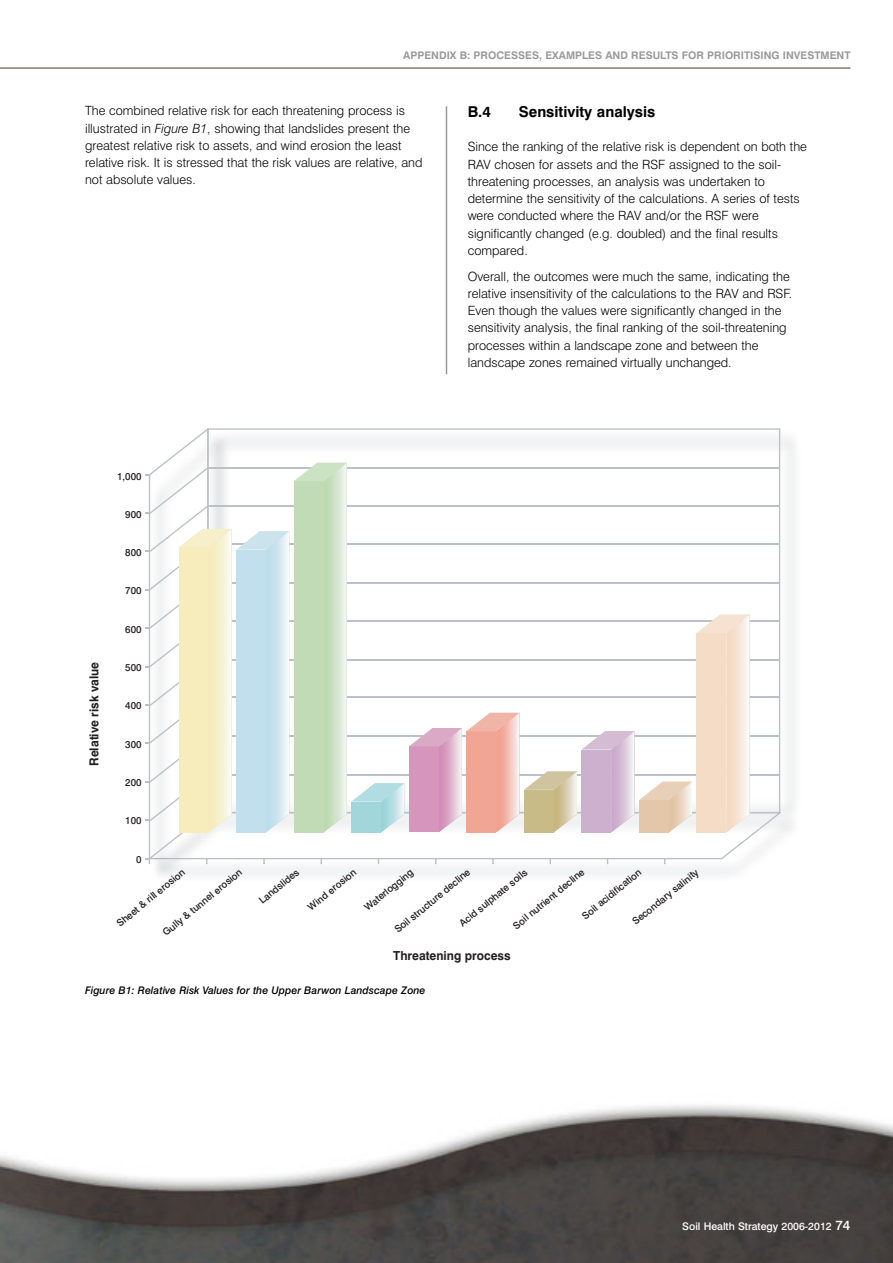
<style>
.page{position:relative;width:893px;height:1263px;background:#fff}
.page>*{position:absolute;margin:0;border:0;box-sizing:border-box;transform-origin:0 0}
.t1{font:700 15px "Swiss 721 BT";color:#000}
.t2{font:300 12.75px/17.2px "Swiss 721 BT";color:#000}
.t3{font:700 12.45px "Swiss 721 BT";color:#231f20;scale:.96 1}
.t4{font:700 10.5px "Swiss 721 BT";color:#999}
.t5{font:italic 500 10.5px "Swiss 721 BT";color:#000}
.t6{font:500 10.5px "Swiss 721 BT";color:#fff}
.t7{font:500 10.05px "Swiss 721 BT";color:#231f20;scale:.96 1}
.t8{font:500 9.75px "Swiss 721 BT";color:#231f20}
.s1{font-style:italic}
.s2{font-size:13.5px}
</style>
<div class="page">
<img style="left:0;top:1105px;width:893px;height:158px">
<hr style="left:0;top:68px;width:850px;height:1px;background:#473428">
<hr style="left:446px;top:106px;width:1px;height:268px;background:#999">
<img style="left:761px;top:809px;width:37px;height:19px">
<img style="left:761px;top:812px;width:20px;height:16px">
<hr style="left:208px;top:812px;width:572px;height:1px;background:#bcc1c8">
<hr style="left:779px;top:429px;width:1px;height:384px;background:#bcc1c8">
<hr style="left:208px;top:428px;width:572px;height:2px;background:#bcc1c8">
<hr style="left:208px;top:774px;width:572px;height:2px;background:#bcc1c8">
<hr style="left:208px;top:736px;width:572px;height:1px;background:#bcc1c8">
<hr style="left:208px;top:697px;width:572px;height:1px;background:#bcc1c8">
<hr style="left:208px;top:659px;width:572px;height:1px;background:#bcc1c8">
<hr style="left:208px;top:620px;width:572px;height:2px;background:#bcc1c8">
<hr style="left:208px;top:582px;width:572px;height:1px;background:#bcc1c8">
<hr style="left:208px;top:543px;width:572px;height:2px;background:#bcc1c8">
<hr style="left:208px;top:505px;width:572px;height:2px;background:#bcc1c8">
<hr style="left:208px;top:467px;width:572px;height:1px;background:#bcc1c8">
<svg style="left:145px;top:428px;width:616px;height:436px"></svg>
<p class="t4" style="left:403px;top:51px;width:449px">APPENDIX B: PROCESSES, EXAMPLES AND RESULTS FOR PRIORITISING INVESTMENT</p>
<p class="t2" style="left:85px;top:104px;width:339px">The combined relative risk for each threatening process is illustrated in <span class="s1">Figure B1</span>, showing that landslides present the greatest relative risk to assets, and wind erosion the least relative risk. It is stressed that the risk values are relative, and not absolute values.</p>
<p class="t1" style="left:468px;top:106px;width:25px">B.4</p>
<p class="t1" style="left:519px;top:106px;width:138px">Sensitivity analysis</p>
<p class="t2" style="left:468px;top:139px;width:341px">Since the ranking of the relative risk is dependent on both the RAV chosen for assets and the RSF assigned to the soil&shy;threatening processes, an analysis was undertaken to determine the sensitivity of the calculations. A series of tests were conducted where the RAV and/or the RSF were significantly changed (e.g. doubled) and the final results compared.</p>
<p class="t2" style="left:468px;top:269px;width:326px">Overall, the outcomes were much the same, indicating the relative insensitivity of the calculations to the RAV and RSF.<br>Even though the values were significantly changed in the sensitivity analysis, the final ranking of the soil-threatening processes within a landscape zone and between the landscape zones remained virtually unchanged.</p>
<p class="t7" style="left:117px;top:472px;width:27px">1,000</p>
<p class="t7" style="left:125px;top:511px;width:18px">900</p>
<p class="t7" style="left:125px;top:549px;width:18px">800</p>
<p class="t7" style="left:125px;top:587px;width:18px">700</p>
<p class="t3" style="left:90px;top:766px;width:110px;rotate:-90deg">Relative risk value</p>
<p class="t7" style="left:125px;top:625px;width:18px">600</p>
<p class="t7" style="left:125px;top:664px;width:18px">500</p>
<p class="t7" style="left:125px;top:702px;width:18px">400</p>
<p class="t7" style="left:125px;top:740px;width:18px">300</p>
<p class="t7" style="left:125px;top:779px;width:18px">200</p>
<p class="t7" style="left:125px;top:817px;width:18px">100</p>
<p class="t7" style="left:136px;top:855px;width:7px">0</p>
<p class="t8" style="left:631px;top:920px;width:84px;rotate:-39deg">Secondary salinity</p>
<p class="t8" style="left:393px;top:928px;width:96px;rotate:-39deg">Soilstructure decline</p>
<p class="t8" style="left:512px;top:924px;width:90px;rotate:-39deg">Soilnutrient decline</p>
<p class="t8" style="left:162px;top:930px;width:100px;rotate:-39deg">Gully &amp; tunnelerosion</p>
<p class="t8" style="left:258px;top:898px;width:50px;rotate:-39deg">Landslides</p>
<p class="t8" style="left:307px;top:905px;width:60px;rotate:-39deg">W ind erosion</p>
<p class="t8" style="left:363px;top:906px;width:60px;rotate:-39deg">W aterlogging</p>
<p class="t8" style="left:458px;top:921px;width:86px;rotate:-39deg">Acid sulphate soils</p>
<p class="t8" style="left:581px;top:914px;width:74px;rotate:-39deg">Soilacidification</p>
<p class="t8" style="left:116px;top:921px;width:86px;rotate:-39deg">Sheet &amp; rillerosion</p>
<p class="t3" style="left:393px;top:951px;width:124px">Threatening process</p>
<p class="t5" style="left:85px;top:986px;width:342px">Figure B1: Relative Risk Values for the Upper Barwon Landscape Zone</p>
<p class="t6" style="left:682px;top:1222px;width:170px">Soil Health Strategy 2006-2012 <span class="s2">74</span></p>
</div>
